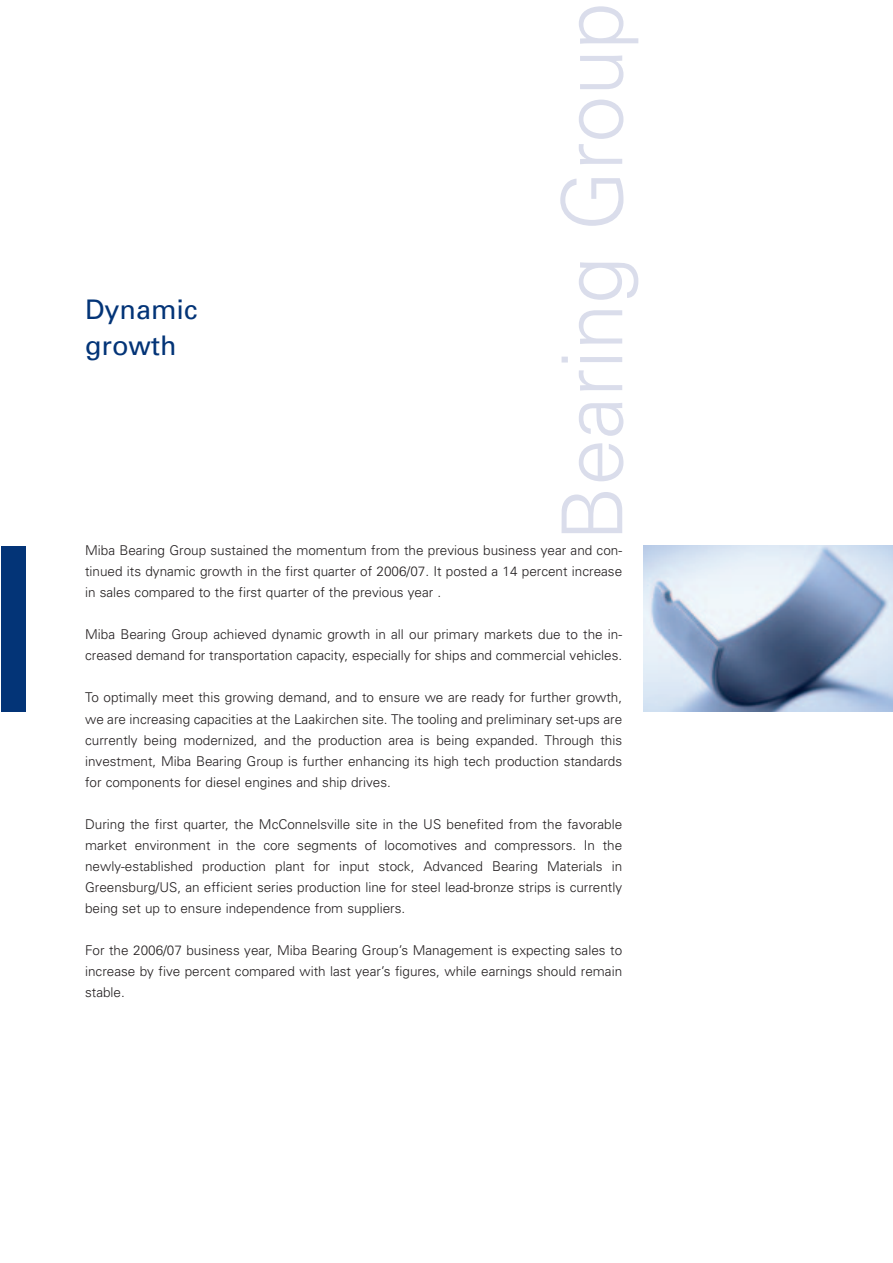
<style>
.page{position:relative;width:893px;height:1263px;background:#fff}
.page>*{position:absolute;margin:0;border:0;box-sizing:border-box;transform-origin:0 0}
.t1{font:300 84px "Univers";color:#daddeb}
.t2{font:27px/36px "Univers";color:#033477}
.t3{font:300 13.5px/21px "Univers";color:#231f20;text-align:justify}
</style>
<div class="page">
<div style="left:1px;top:546px;width:25px;height:166px;background:#033477"></div>
<img style="left:643px;top:546px;width:249px;height:166px">
<h1 class="t1" style="left:561px;top:542px;width:541px;rotate:-90deg">Bearing Group</h1>
<p class="t3" style="left:85px;top:562px;width:538px">tinued its dynamic growth in the first quarter of 2006/07. It posted a 14 percent increase in sales compared to the first quarter of the previous year .</p>
<p class="t3" style="left:85px;top:625px;width:538px">Miba Bearing Group achieved dynamic growth in all our primary markets due to the in&shy;creased demand for transportation capacity, especially for ships and commercial vehicles.</p>
<p class="t3" style="left:85px;top:688px;width:538px">To optimally meet this growing demand, and to ensure we are ready for further growth, we are increasing capacities at the Laakirchen site. The tooling and preliminary set-ups are currently being modernized, and the production area is being expanded. Through this investment, Miba Bearing Group is further enhancing its high tech production standards for components for diesel engines and ship drives.</p>
<p class="t3" style="left:85px;top:814px;width:538px">During the first quarter, the McConnelsville site in the US benefited from the favorable market environment in the core segments of locomotives and compressors. In the newly-established production plant for input stock, Advanced Bearing Materials in Greensburg/US, an efficient series production line for steel lead-bronze strips is currently being set up to ensure independence from suppliers.</p>
<p class="t3" style="left:85px;top:940px;width:538px">For the 2006/07 business year, Miba Bearing Group’s Management is expecting sales to increase by five percent compared with last year’s figures, while earnings should remain stable.</p>
<h2 class="t2" style="left:85px;top:293px;width:114px">Dynamic growth</h2>
<p class="t3" style="left:85px;top:541px;width:538px">Miba Bearing Group sustained the momentum from the previous business year and con-</p>
</div>
